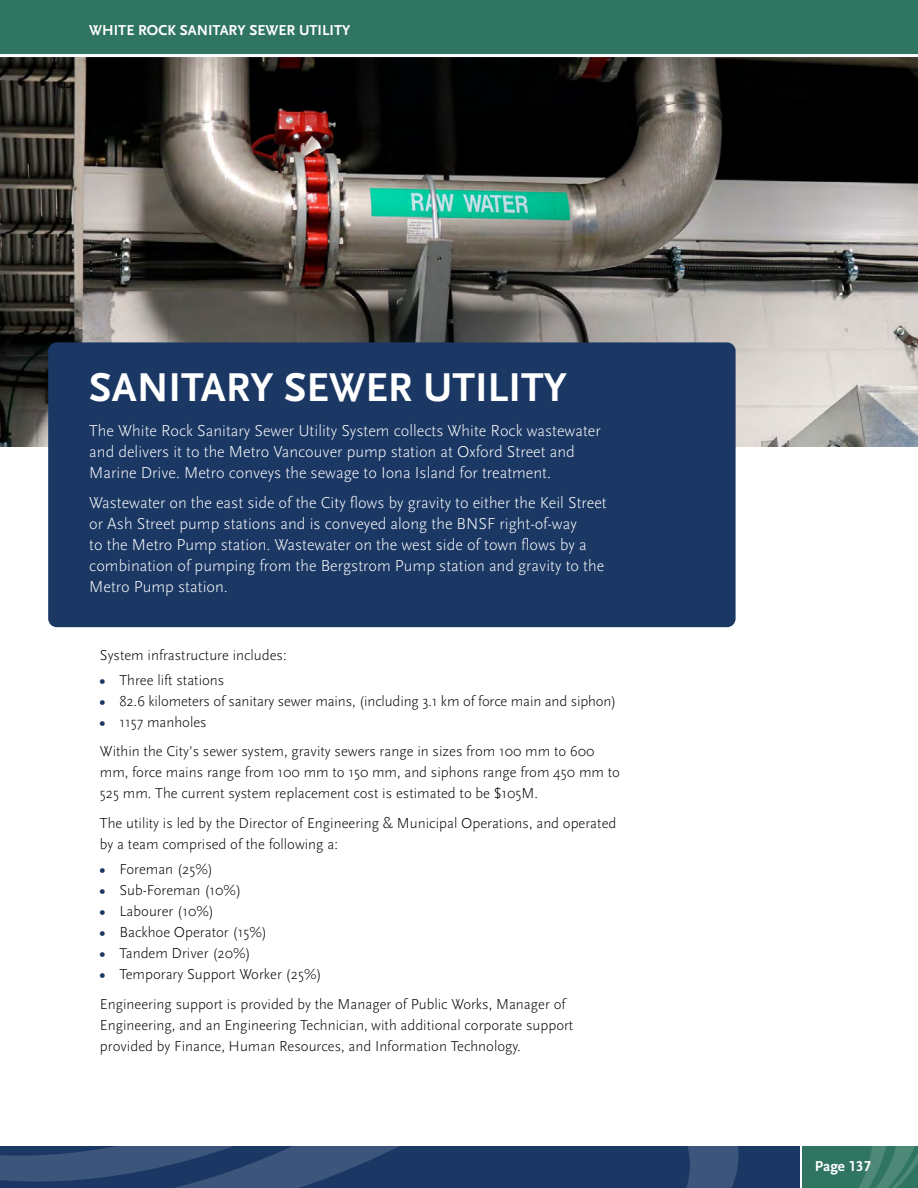
<style>
.page{position:relative;width:918px;height:1188px;background:#fff}
.page>*{position:absolute;margin:0;border:0;box-sizing:border-box;transform-origin:0 0}
.t1{font:42px "Scala Sans Bold LF";color:#fff}
.t2{font:300 16.5px/21px "Scala Sans";color:#fff}
.t3{font:300 15px/21px "Scala Sans";color:#000}
.t4{font:15px "Scala Sans Bold LF";color:#fff}
.s1{font-family:"Scala Sans Bold LF";font-weight:400;color:#1b3864}
</style>
<div class="page">
<img style="left:0;top:57px;width:918px;height:389px">
<div style="left:48px;top:342px;width:688px;height:285px;background:#1b3864;border-radius:9px"></div>
<div style="left:0;top:0;width:918px;height:55px;background:#307561"></div>
<svg style="left:0;top:1146px;width:918px;height:42px;background:#29486c"></svg>
<svg style="left:844px;top:1163px;width:62px;height:25px;background:#3d7d6b"></svg>
<p class="t4" style="left:89px;top:22px;width:263px">WHITE ROCK SANITARY SEWER UTILITY</p>
<h1 class="t1" style="left:89px;top:365px;width:479px">SANITARY SEWER UTILITY</h1>
<p class="t2" style="left:89px;top:421px;width:513px">The White Rock Sanitary Sewer Utility System collects White Rock wastewater and delivers it to the Metro Vancouver pump station at Oxford Street and<br>Marine Drive. Metro conveys the sewage to Iona Island for treatment.</p>
<p class="t2" style="left:89px;top:492px;width:519px">Wastewater on the east side of the City flows by gravity to either the Keil Street or Ash Street pump stations and is conveyed along the BNSF right-of-way<br>to the Metro Pump station. Wastewater on the west side of town flows by a combination of pumping from the Bergstrom Pump station and gravity to the Metro Pump station.</p>
<p class="t3" style="left:100px;top:644px;width:188px">System infrastructure includes:</p>
<p class="t3" style="left:100px;top:670px;width:126px"><span class="s1">•</span> Three lift stations</p>
<p class="t3" style="left:100px;top:691px;width:518px"><span class="s1">•</span> 82.6 kilometers of sanitary sewer mains, (including 3.1 km of force main and siphon)</p>
<p class="t3" style="left:100px;top:707px;width:496px;line-height:29.5px"><span class="s1">•</span> 1157 manholes<br>Within the City’s sewer system, gravity sewers range in sizes from 100 mm to 600</p>
<p class="t3" style="left:100px;top:762px;width:522px">mm, force mains range from 100 mm to 150 mm, and siphons range from 450 mm to<br>525 mm. The current system replacement cost is estimated to be $105M.</p>
<p class="t3" style="left:100px;top:813px;width:518px">The utility is led by the Director of Engineering &amp; Municipal Operations, and operated by a team comprised of the following a:</p>
<p class="t3" style="left:100px;top:859px;width:115px"><span class="s1">•</span> Foreman (25%)</p>
<p class="t3" style="left:100px;top:880px;width:143px"><span class="s1">•</span> Sub-Foreman (10%)</p>
<p class="t3" style="left:100px;top:901px;width:116px"><span class="s1">•</span> Labourer (10%)</p>
<p class="t3" style="left:100px;top:922px;width:169px"><span class="s1">•</span> Backhoe Operator (15%)</p>
<p class="t3" style="left:100px;top:943px;width:152px"><span class="s1">•</span> Tandem Driver (20%)</p>
<p class="t3" style="left:100px;top:960px;width:467px;line-height:29.5px"><span class="s1">•</span> Temporary Support Worker (25%)<br>Engineering support is provided by the Manager of Public Works, Manager of</p>
<p class="t3" style="left:100px;top:1014px;width:475px">Engineering, and an Engineering Technician, with additional corporate support provided by Finance, Human Resources, and Information Technology.</p>
<p class="t4" style="left:815px;top:1158px;width:58px">Page 137</p>
</div>
